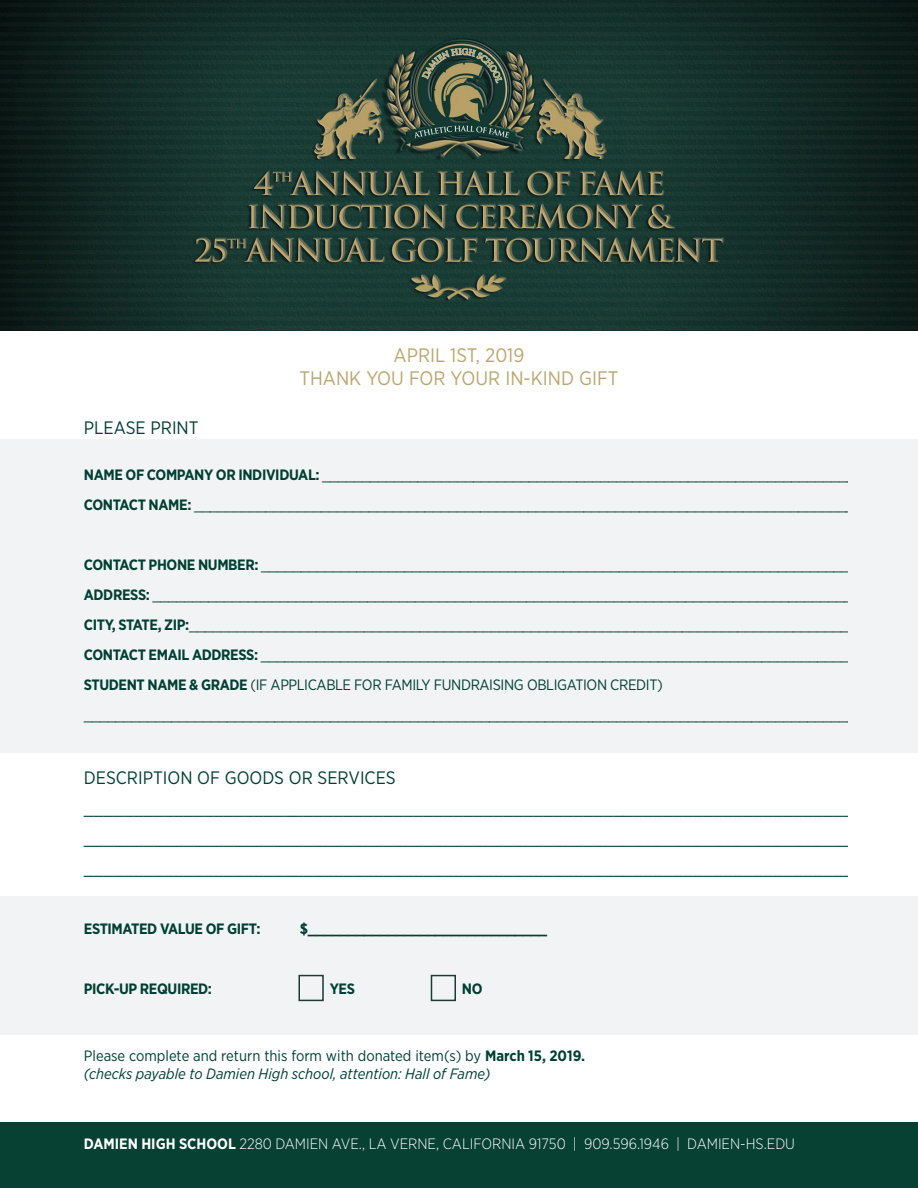
<style>
.page{position:relative;width:918px;height:1188px;background:#fff}
.page>*{position:absolute;margin:0;border:0;box-sizing:border-box;transform-origin:0 0}
.t1{font:19.5px "Gotham Narrow";color:#bba66d}
.t2{font:18px "Gotham Narrow";color:#004034}
.t3{font:15px "Gotham Narrow";letter-spacing:-.025em;color:#004034}
.t4{font:300 15px "Gotham Narrow";color:#fff}
.t5{font:700 15px "Gotham Narrow";letter-spacing:-.025em;color:#004034}
.t6{font:15px "Gotham Narrow";color:#004034}
.t7{font:italic 15px "Gotham Narrow";color:#004034}
.s1{font-weight:700}
</style>
<div class="page">
<img style="left:0;top:0;width:918px;height:330px">
<div style="left:0;top:1122px;width:918px;height:66px;background:#074134"></div>
<div style="left:0;top:439px;width:918px;height:314px;background:#f2f3f4"></div>
<div style="left:0;top:896px;width:918px;height:139px;background:#f2f3f4"></div>
<div style="left:298px;top:975px;width:26px;height:26px;border:2px solid #193c34"></div>
<div style="left:431px;top:975px;width:25px;height:26px;border:2px solid #193c34"></div>
<p class="t2" style="left:84px;top:417px;width:116px">PLEASE PRINT</p>
<p class="t1" style="left:394px;top:343px;width:132px">APRIL 1ST, 2019</p>
<p class="t1" style="left:299px;top:366px;width:321px">THANK YOU FOR YOUR IN-KIND GIFT</p>
<p class="t3" style="left:84px;top:465px;width:781px"><span class="s1">NAME OF COMPANY OR INDIVIDUAL:</span> ____________________________________________________________________</p>
<p class="t3" style="left:84px;top:495px;width:780px"><span class="s1">CONTACT NAME:</span> ____________________________________________________________________________________</p>
<p class="t3" style="left:84px;top:555px;width:776px"><span class="s1">CONTACT PHONE NUMBER:</span> ___________________________________________________________________________</p>
<p class="t3" style="left:84px;top:585px;width:778px"><span class="s1">ADDRESS:</span> _________________________________________________________________________________________</p>
<p class="t3" style="left:84px;top:615px;width:783px"><span class="s1">CITY, STATE, ZIP:</span>_____________________________________________________________________________________</p>
<p class="t3" style="left:84px;top:645px;width:775px"><span class="s1">CONTACT EMAIL ADDRESS:</span> ___________________________________________________________________________</p>
<p class="t3" style="left:84px;top:675px;width:580px"><span class="s1">STUDENT NAME &amp; GRADE</span> (IF APPLICABLE FOR FAMILY FUNDRAISING OBLIGATION CREDIT)</p>
<p class="t3" style="left:84px;top:705px;width:781px">__________________________________________________________________________________________________</p>
<p class="t2" style="left:84px;top:766px;width:313px">DESCRIPTION OF GOODS OR SERVICES</p>
<p class="t2" style="left:84px;top:796px;width:791px">_______________________________________________________________________________</p>
<p class="t2" style="left:84px;top:826px;width:791px">_______________________________________________________________________________</p>
<p class="t2" style="left:84px;top:856px;width:791px">_______________________________________________________________________________</p>
<p class="t5" style="left:84px;top:919px;width:178px">ESTIMATED VALUE OF GIFT:</p>
<p class="t5" style="left:300px;top:919px;width:249px">$______________________________</p>
<p class="t5" style="left:84px;top:979px;width:130px">PICK-UP REQUIRED:</p>
<p class="t5" style="left:330px;top:979px;width:27px">YES</p>
<p class="t5" style="left:462px;top:979px;width:22px">NO</p>
<p class="t6" style="left:84px;top:1046px;width:503px">Please complete and return this form with donated item(s) by <span class="s1">March 15, 2019.</span></p>
<p class="t7" style="left:84px;top:1064px;width:408px">(checks payable to Damien High school, attention: Hall of Fame)</p>
<p class="t4" style="left:84px;top:1135px;width:713px"><span class="s1">DAMIEN HIGH SCHOOL</span> 2280 DAMIEN AVE., LA VERNE, CALIFORNIA 91750 | 909.596.1946 | DAMIEN-HS.EDU</p>
</div>
